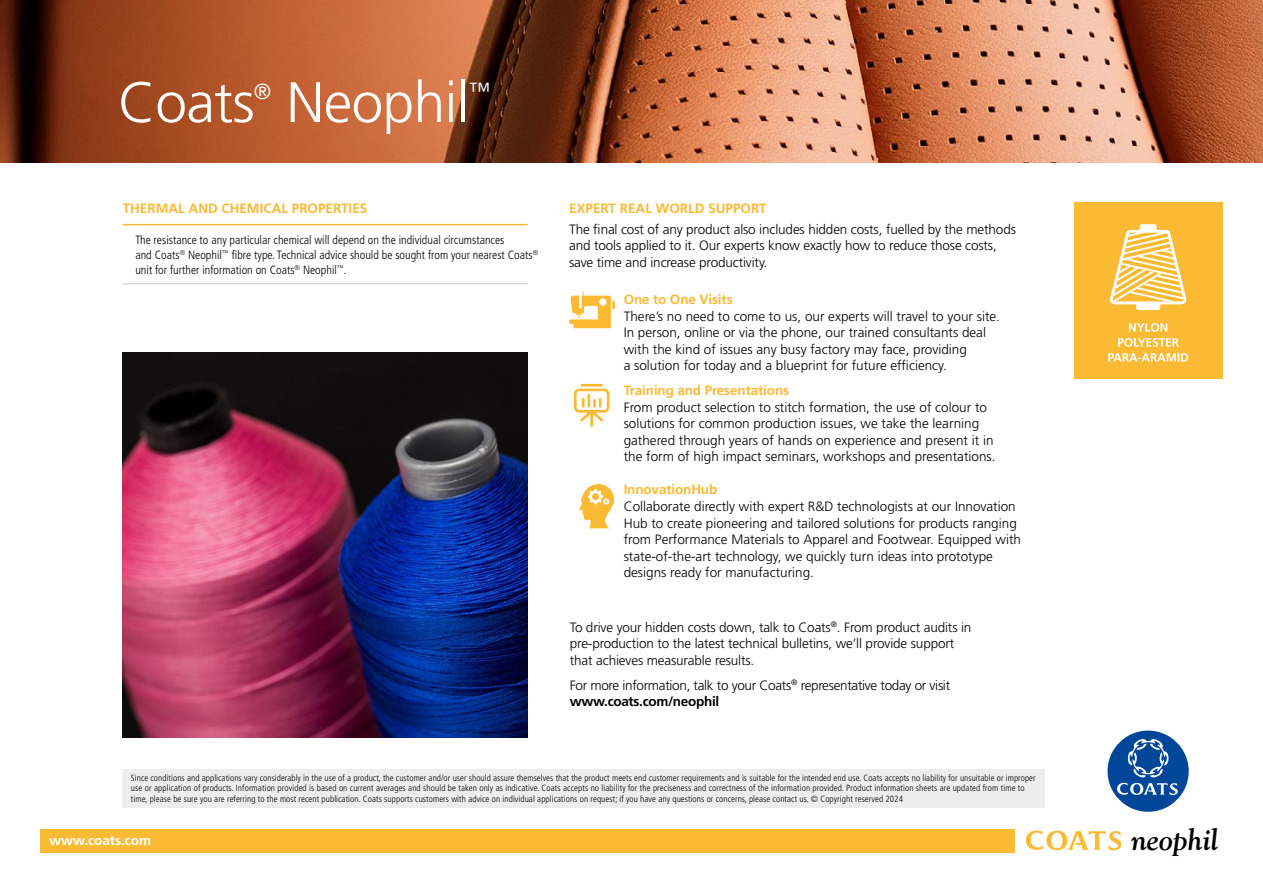
<style>
.page{position:relative;width:1263px;height:893px;background:#fff}
.page>*{position:absolute;margin:0;border:0;box-sizing:border-box;transform-origin:0 0}
.t1{font:300 57px "Frutiger LT Std";letter-spacing:-.01em;color:#fff}
.t2{font:italic 700 30px "Goudy Old Style BT";color:#000}
.t3{font:300 21.9px "Frutiger LT Std";color:#fff}
.t4{font:300 13.5px/16.5px "Frutiger LT Std";color:#000}
.t5{font:700 13.5px "Frutiger LT Std";letter-spacing:-.01em;color:#faba33}
.t6{font:300 13.5px/16.5px "Frutiger LT Std";letter-spacing:-.02em;color:#000}
.t7{font:700 13.5px "Frutiger LT Std";color:#fff}
.t8{font:300 condensed 12px/14.7px "Frutiger LT Std";color:#000}
.t9{font:300 condensed 9px/10.5px "Frutiger LT Std";letter-spacing:.01em;color:#000}
.s1{font-weight:700}
</style>
<div class="page">
<div style="left:1074px;top:203px;width:148px;height:176px;background:#faba33"></div>
<svg style="left:1129px;top:323px;width:38px;height:9px"></svg>
<svg style="left:1118px;top:338px;width:61px;height:9px"></svg>
<svg style="left:1108px;top:353px;width:80px;height:9px"></svg>
<svg style="left:1110px;top:224px;width:76px;height:86px"></svg>
<img style="left:0;top:0;width:1263px;height:162px">
<svg style="left:569px;top:291px;width:46px;height:37px"></svg>
<div style="left:580px;top:383px;width:24px;height:4px;border:1px solid #fff;border-radius:2px"></div>
<svg style="left:573px;top:388px;width:37px;height:39px"></svg>
<div style="left:592px;top:398px;width:5px;height:10px;border:1px solid #fff;border-radius:2px"></div>
<div style="left:598px;top:397px;width:4px;height:11px;border:1px solid #fff;border-radius:2px"></div>
<div style="left:123px;top:769px;width:922px;height:38px;background:#ededed"></div>
<img style="left:123px;top:353px;width:405px;height:385px">
<div style="left:41px;top:829px;width:974px;height:23px;background:#faba33"></div>
<div style="left:1107px;top:731px;width:82px;height:81px;background:#004799;border-radius:50%"></div>
<svg style="left:1117px;top:739px;width:62px;height:56px"></svg>
<svg style="left:1025px;top:830px;width:97px;height:21px"></svg>
<hr style="left:123px;top:224px;width:405px;height:1px;background:#faba33">
<hr style="left:123px;top:283px;width:405px;height:1px;background:#c6c6c6">
<svg style="left:579px;top:484px;width:35px;height:44px"></svg>
<h1 class="t1" style="left:118px;top:70px;width:138px">Coats</h1>
<h3 class="t3" style="left:254px;top:79px;width:19px">®</h3>
<h1 class="t1" style="left:286px;top:70px;width:184px">Neophil</h1>
<h3 class="t3" style="left:468px;top:78px;width:23px">™</h3>
<p class="t5" style="left:123px;top:200px;width:246px">THERMAL AND CHEMICAL PROPERTIES</p>
<p class="t8" style="left:135px;top:233px;width:404px">The resistance to any particular chemical will depend on the individual circumstances<br>and Coats<sup>®</sup> Neophil<sup>™</sup> fibre type. Technical advice should be sought from your nearest Coats<sup>® </sup>unit for further information on Coats<sup>®</sup> Neophil<sup>™</sup>.</p>
<p class="t5" style="left:569px;top:200px;width:199px">EXPERT REAL WORLD SUPPORT</p>
<p class="t4" style="left:569px;top:221px;width:448px">The final cost of any product also includes hidden costs, fuelled by the methods and tools applied to it. Our experts know exactly how to reduce those costs, save time and increase productivity.</p>
<p class="t5" style="left:624px;top:291px;width:110px">One to One Visits</p>
<p class="t4" style="left:624px;top:308px;width:378px">There’s no need to come to us, our experts will travel to your site.<br>In person, online or via the phone, our trained consultants deal with the kind of issues any busy factory may face, providing<br>a solution for today and a blueprint for future efficiency.</p>
<p class="t4" style="left:624px;top:399px;width:373px">From product selection to stitch formation, the use of colour to solutions for common production issues, we take the learning gathered through years of hands on experience and present it in the form of high impact seminars, workshops and presentations.</p>
<p class="t5" style="left:624px;top:382px;width:167px">Training and Presentations</p>
<p class="t5" style="left:624px;top:482px;width:95px">InnovationHub</p>
<p class="t4" style="left:624px;top:498px;width:399px">Collaborate directly with expert R&amp;D technologists at our Innovation Hub to create pioneering and tailored solutions for products ranging from Performance Materials to Apparel and Footwear. Equipped with state-of-the-art technology, we quickly turn ideas into prototype designs ready for manufacturing.</p>
<p class="t4" style="left:570px;top:619px;width:403px">To drive your hidden costs down, talk to Coats<sup>®</sup>. From product audits in pre-production to the latest technical bulletins, we’ll provide support that achieves measurable results.</p>
<p class="t6" style="left:570px;top:677px;width:382px">For more information, talk to your Coats<sup>®</sup> representative today or visit <span class="s1">www.coats.com/neophil</span></p>
<p class="t9" style="left:131px;top:773px;width:906px">Since conditions and applications vary considerably in the use of a product, the customer and/or user should assure themselves that the product meets end customer requirements and is suitable for the intended end use. Coats accepts no liability for unsuitable or improper use or application of products. Information provided is based on current averages and should be taken only as indicative. Coats accepts no liability for the preciseness and correctness of the information provided. Product information sheets are updated from time to time, please be sure you are referring to the most recent publication. Coats supports customers with advice on individual applications on request; if you have any questions or concerns, please contact us. © Copyright reserved 2024</p>
<p class="t7" style="left:49px;top:833px;width:104px">www.coats.com</p>
<h2 class="t2" style="left:1131px;top:821px;width:89px">neophil</h2>
</div>
